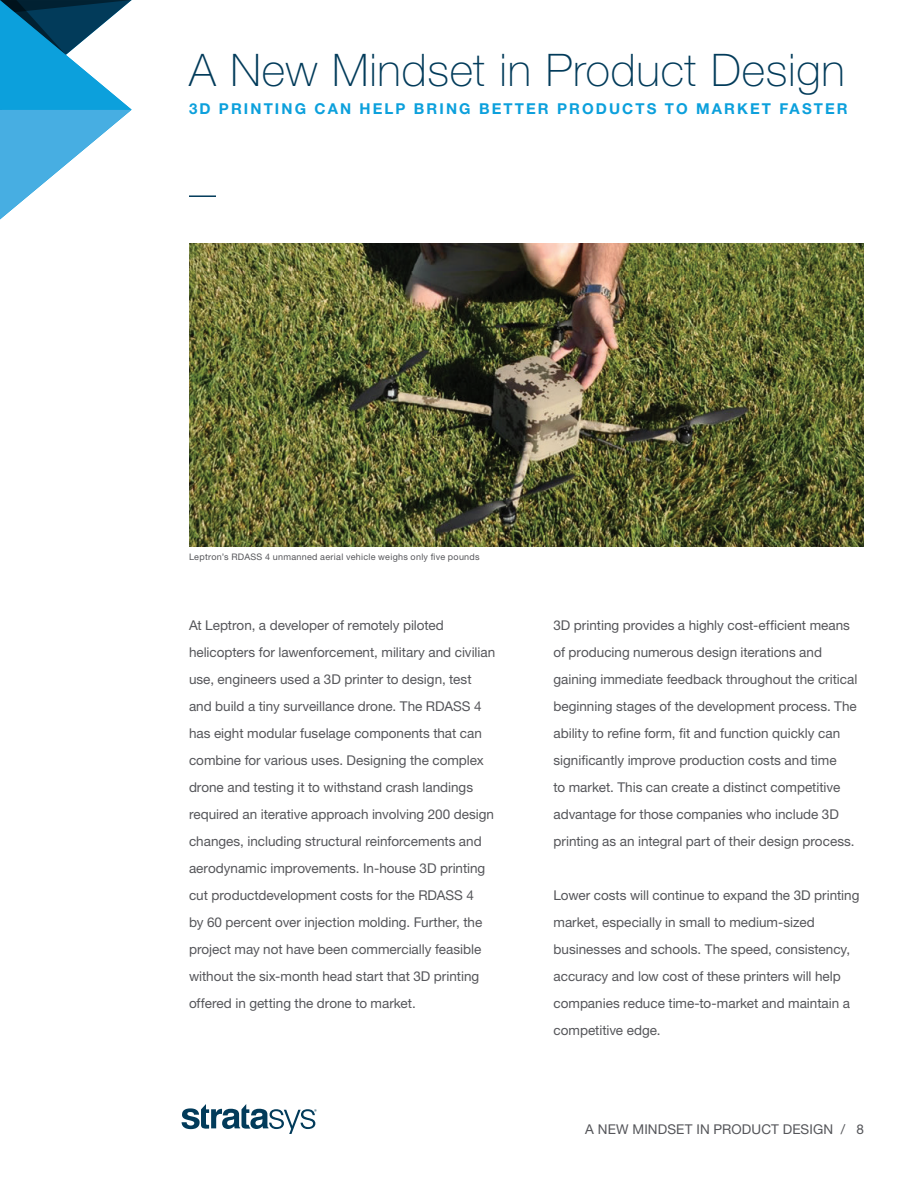
<style>
.page{position:relative;width:918px;height:1188px;background:#fff}
.page>*{position:absolute;margin:0;border:0;box-sizing:border-box;transform-origin:0 0}
.t1{font:100 45px "Helvetica Neue LT Std";letter-spacing:.015em;color:#023b5a}
.t2{font:700 15px "Helvetica Neue LT Std";letter-spacing:.14em;color:#0ca0dc}
.t3{font:13.5px/27px "Helvetica Neue LT Std";color:#55565a}
.t4{font:9px "Helvetica Neue LT Std";letter-spacing:.03em;color:#55565a}
</style>
<div class="page">
<svg style="left:182px;top:1104px;width:135px;height:30px"></svg>
<svg style="left:0;top:0;width:132px;height:219px"></svg>
<hr style="left:189px;top:195px;width:27px;height:2px;background:#023b5a">
<img style="left:189px;top:243px;width:675px;height:303px">
<h1 class="t1" style="left:189px;top:44px;width:657px">A New Mindset in Product Design</h1>
<p class="t2" style="left:189px;top:99px;width:660px">3D PRINTING CAN HELP BRING BETTER PRODUCTS TO MARKET FASTER</p>
<p class="t4" style="left:189px;top:551px;width:292px">Leptron’s RDASS 4 unmanned aerial vehicle weighs only five pounds</p>
<p class="t3" style="left:189px;top:611px;width:308px">At Leptron, a developer of remotely piloted helicopters for lawenforcement, military and civilian use, engineers used a 3D printer to design, test and build a tiny surveillance drone. The RDASS 4 has eight modular fuselage components that can combine for various uses. Designing the complex drone and testing it to withstand crash landings required an iterative approach involving 200 design changes, including structural reinforcements and aerodynamic improvements. In-house 3D printing cut productdevelopment costs for the RDASS 4<br>by 60 percent over injection molding. Further, the project may not have been commercially feasible without the six-month head start that 3D printing offered in getting the drone to market.</p>
<p class="t3" style="left:554px;top:611px;width:306px">3D printing provides a highly cost-efficient means of producing numerous design iterations and gaining immediate feedback throughout the critical beginning stages of the development process. The ability to refine form, fit and function quickly can significantly improve production costs and time<br>to market. This can create a distinct competitive advantage for those companies who include 3D printing as an integral part of their design process.</p>
<p class="t3" style="left:554px;top:881px;width:307px">Lower costs will continue to expand the 3D printing market, especially in small to medium-sized businesses and schools. The speed, consistency, accuracy and low cost of these printers will help companies reduce time-to-market and maintain a competitive edge.</p>
<p class="t3" style="left:585px;top:1116px;width:280px">A NEW MINDSET IN PRODUCT DESIGN / 8</p>
</div>
